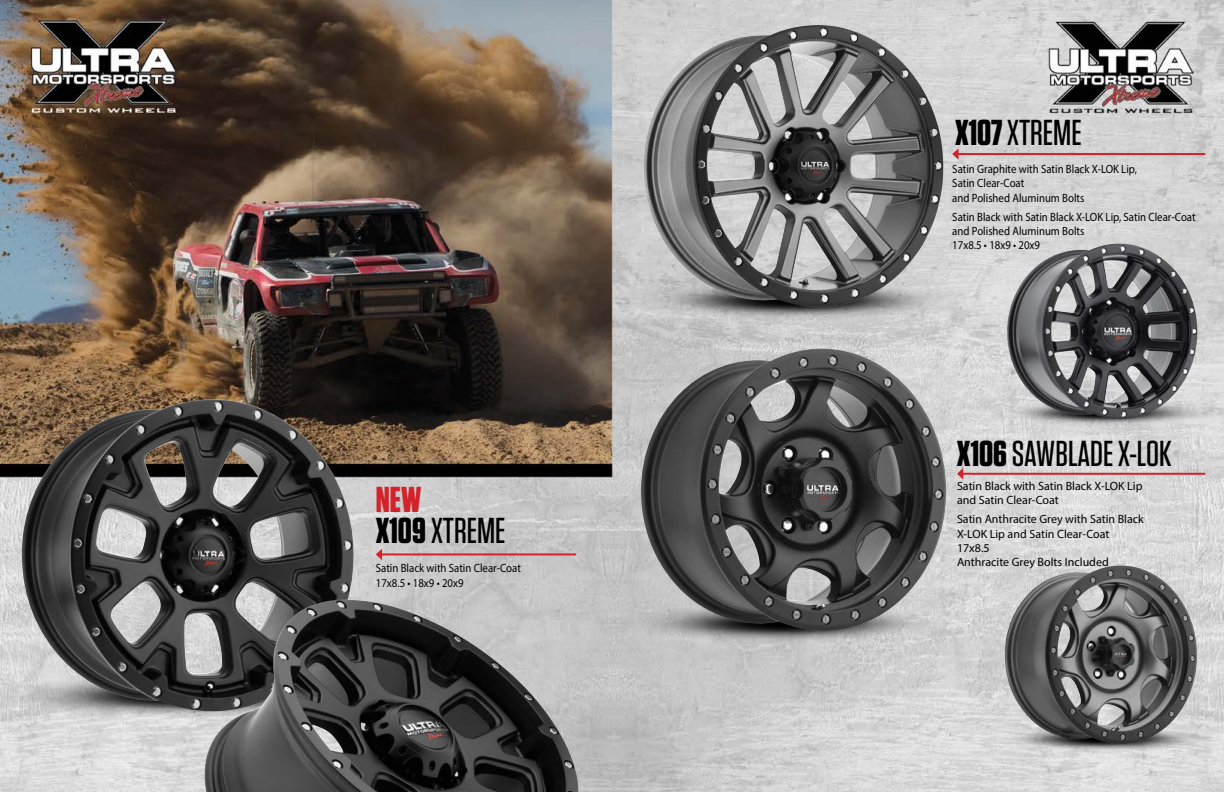
<style>
.page{position:relative;width:1224px;height:792px;background:#fff}
.page>*{position:absolute;margin:0;border:0;box-sizing:border-box;transform-origin:0 0}
.t1{font:500 36px "Tungsten";color:#000}
.t2{font:700 36px "Tungsten";color:#d2232a}
.t3{font:12px/14.4px "Myriad Pro";color:#000;scale:.9 1}
.t4{font:12px/14.4px "Myriad Pro";color:#000}
.s1{font-weight:700}
</style>
<div class="page">
<img style="left:0;top:0;width:1224px;height:792px">
<img style="left:0;top:657px;width:204px;height:83px">
<img style="left:619px;top:258px;width:357px;height:80px">
<img style="left:987px;top:385px;width:237px;height:53px">
<img style="left:606px;top:581px;width:357px;height:81px">
<img style="left:987px;top:710px;width:237px;height:54px">
<img style="left:22px;top:399px;width:332px;height:312px">
<img style="left:204px;top:600px;width:375px;height:192px">
<img style="left:643px;top:25px;width:301px;height:282px">
<img style="left:1002px;top:566px;width:195px;height:178px">
<img style="left:641px;top:349px;width:305px;height:282px">
<img style="left:1007px;top:244px;width:191px;height:175px">
<hr style="left:957px;top:153px;width:248px;height:2px;background:#d2232a">
<svg style="left:952px;top:148px;width:7px;height:12px"></svg>
<hr style="left:380px;top:553px;width:196px;height:2px;background:#d2232a">
<svg style="left:376px;top:549px;width:6px;height:11px"></svg>
<hr style="left:961px;top:473px;width:244px;height:2px;background:#d2232a">
<svg style="left:957px;top:468px;width:6px;height:12px"></svg>
<h1 class="t2" style="left:376px;top:480px;width:47px">NEW</h1>
<h1 class="t1" style="left:376px;top:512px;width:131px"><span class="s1">X109</span> XTREME</h1>
<p class="t3" style="left:376px;top:561px;width:163px">Satin Black with Satin Clear-Coat<br>17x8.5 • 18x9 • 20x9</p>
<h1 class="t1" style="left:955px;top:114px;width:128px"><span class="s1">X107</span> XTREME</h1>
<p class="t3" style="left:952px;top:161px;width:207px">Satin Graphite with Satin Black X-LOK Lip,<br>Satin Clear-Coat<br>and Polished Aluminum Bolts</p>
<p class="t3" style="left:952px;top:209px;width:272px">Satin Black with Satin Black X-LOK Lip, Satin Clear-Coat and Polished Aluminum Bolts<br>17x8.5 • 18x9 • 20x9</p>
<h1 class="t1" style="left:957px;top:435px;width:216px"><span class="s1">X106</span> SAWBLADE X-LOK</h1>
<p class="t4" style="left:957px;top:479px;width:187px">Satin Black with Satin Black X-LOK Lip and Satin Clear-Coat</p>
<p class="t4" style="left:957px;top:512px;width:188px">Satin Anthracite Grey with Satin Black<br>X-LOK Lip and Satin Clear-Coat<br>17x8.5<br>Anthracite Grey Bolts Included</p>
</div>
